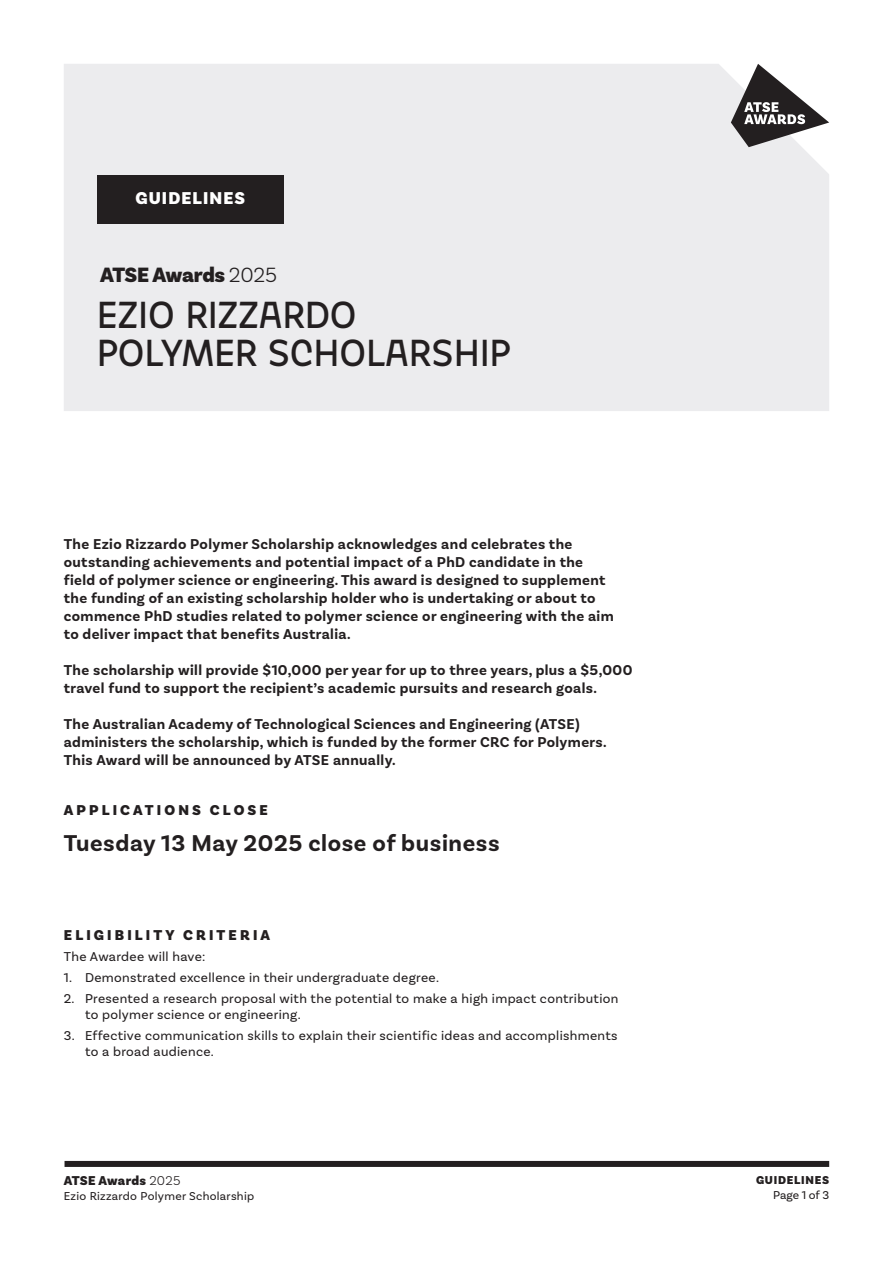
<style>
.page{position:relative;width:893px;height:1263px;background:#fff}
.page>*{position:absolute;margin:0;border:0;box-sizing:border-box;transform-origin:0 0}
.t1{font:500 37.5px/37.5px "Jaroslav";letter-spacing:-.01em;color:#231f20}
.t2{font:700 24px "Basic Sans";letter-spacing:.025em;color:#231f20}
.t3{font:900 21.75px "Basic Sans";letter-spacing:-.02em;color:#231f20}
.t4{font:900 18px "Basic Sans";letter-spacing:.06em;color:#fff}
.t5{font:700 15px/18px "Basic Sans";letter-spacing:.025em;color:#231f20}
.t6{font:900 15px "Basic Sans";letter-spacing:.21em;color:#231f20}
.t7{font:13.5px/16.5px "Basic Sans";letter-spacing:.025em;color:#231f20}
.t8{font:900 13.5px "Basic Sans";letter-spacing:.015em;color:#231f20}
.t9{font:12px "Basic Sans";letter-spacing:.025em;color:#231f20}
.t10{font:900 12px "Basic Sans";letter-spacing:.06em;color:#231f20}
.s1{font-weight:300}
</style>
<div class="page">
<div style="left:65px;top:1161px;width:764px;height:6px;background:#231f20"></div>
<div style="left:64px;top:64px;width:765px;height:347px;background:#ececee"></div>
<div style="left:97px;top:175px;width:186px;height:49px;background:#231f20"></div>
<svg style="left:731px;top:64px;width:98px;height:83px"></svg>
<p class="t4" style="left:135px;top:187px;width:111px">GUIDELINES</p>
<h3 class="t3" style="left:100px;top:262px;width:178px">ATSE Awards <span class="s1">2025</span></h3>
<h1 class="t1" style="left:97px;top:296px;width:416px">EZIO RIZZARDO<br>POLYMER SCHOLARSHIP</h1>
<p class="t5" style="left:64px;top:535px;width:551px">The Ezio Rizzardo Polymer Scholarship acknowledges and celebrates the outstanding achievements and potential impact of a PhD candidate in the field of polymer science or engineering. This award is designed to supplement the funding of an existing scholarship holder who is undertaking or about to commence PhD studies related to polymer science or engineering with the aim to deliver impact that benefits Australia.</p>
<p class="t5" style="left:64px;top:661px;width:570px">The scholarship will provide $10,000 per year for up to three years, plus a $5,000 travel fund to support the recipient’s academic pursuits and research goals.</p>
<p class="t5" style="left:64px;top:715px;width:544px">The Australian Academy of Technological Sciences and Engineering (ATSE) administers the scholarship, which is funded by the former CRC for Polymers.<br>This Award will be announced by ATSE annually.</p>
<p class="t6" style="left:64px;top:800px;width:205px">APPLICATIONS CLOSE</p>
<h2 class="t2" style="left:64px;top:828px;width:437px">Tuesday 13 May 2025 close of business</h2>
<p class="t6" style="left:64px;top:926px;width:208px">ELIGIBILITY CRITERIA</p>
<p class="t7" style="left:64px;top:948px;width:143px">The Awardee will have:</p>
<p class="t7" style="left:64px;top:969px;width:377px">1. Demonstrated excellence in their undergraduate degree.</p>
<p class="t7" style="left:85px;top:990px;width:535px;text-indent:-21px">2. Presented a research proposal with the potential to make a high impact contribution to polymer science or engineering.</p>
<p class="t7" style="left:85px;top:1027px;width:534px;text-indent:-21px">3. Effective communication skills to explain their scientific ideas and accomplishments to a broad audience.</p>
<p class="t8" style="left:64px;top:1172px;width:118px">ATSE Awards <span class="s1">2025</span></p>
<p class="t9" style="left:64px;top:1189px;width:192px">Ezio Rizzardo Polymer Scholarship</p>
<p class="t10" style="left:756px;top:1173px;width:75px">GUIDELINES</p>
<p class="t9" style="left:773px;top:1188px;width:58px">Page 1 of 3</p>
</div>
